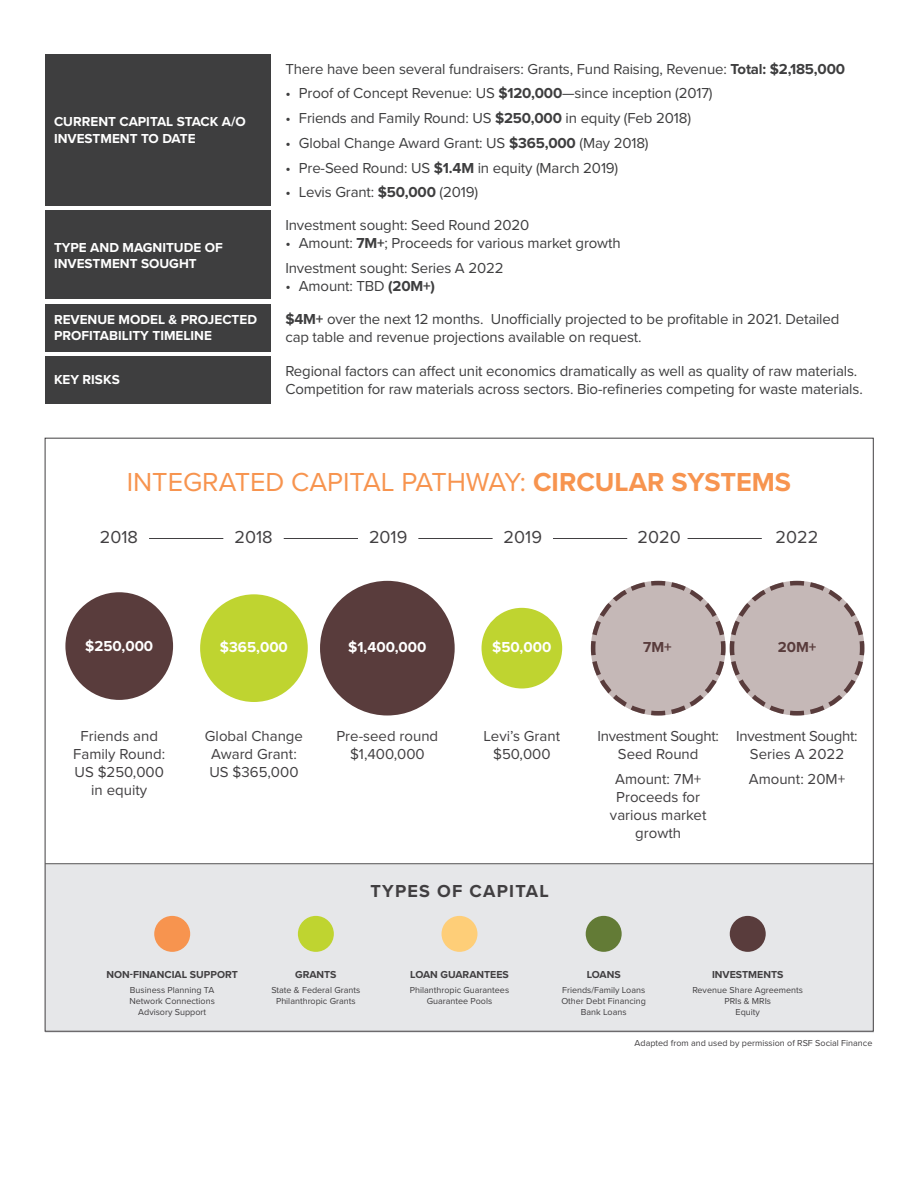
<style>
.page{position:relative;width:918px;height:1188px;background:#fff}
.page>*{position:absolute;margin:0;border:0;box-sizing:border-box;transform-origin:0 0}
.t1{font:27px "Proxima Nova";color:#f7944f}
.t2{font:18px "Proxima Nova";color:#413f41}
.t3{font:700 18px "Proxima Nova";letter-spacing:.07em;color:#413f41}
.t4{font:15px/18px "Proxima Nova";letter-spacing:-.01em;color:#3e3e3f}
.t5{font:15px/18px "Proxima Nova";color:#413f41;text-align:center}
.t6{font:15px/18px "Proxima Nova";letter-spacing:-.02em;color:#413f41;text-align:center}
.t7{font:700 15px "Proxima Nova";color:#fff}
.t8{font:700 15px "Proxima Nova";color:#593c3c}
.t9{font:700 13.5px/16.2px "Proxima Nova";color:#fff}
.t10{font:700 10.5px "Proxima Nova";color:#413f41}
.t11{font:9px/10.8px "Proxima Nova";color:#413f41;text-align:center}
.s1{font-weight:700}
</style>
<div class="page">
<div style="left:45px;top:865px;width:829px;height:167px;background:#e6e7e9"></div>
<div style="left:586px;top:916px;width:36px;height:36px;background:#637b36;border-radius:50%"></div>
<div style="left:298px;top:916px;width:36px;height:36px;background:#bfd430;border-radius:50%"></div>
<div style="left:442px;top:916px;width:35px;height:36px;background:#fece78;border-radius:50%"></div>
<div style="left:730px;top:916px;width:36px;height:36px;background:#593c3c;border-radius:50%"></div>
<div style="left:154px;top:916px;width:36px;height:36px;background:#f7944f;border-radius:50%"></div>
<hr style="left:45px;top:864px;width:828px;height:1px;background:#413f41">
<hr style="left:149px;top:538px;width:74px;height:1px;background:#413f41">
<hr style="left:284px;top:538px;width:74px;height:1px;background:#413f41">
<hr style="left:553px;top:538px;width:74px;height:1px;background:#413f41">
<hr style="left:418px;top:538px;width:75px;height:1px;background:#413f41">
<hr style="left:688px;top:538px;width:74px;height:1px;background:#413f41">
<div style="left:482px;top:608px;width:80px;height:80px;background:#bfd430;border-radius:50%"></div>
<div style="left:65px;top:592px;width:108px;height:108px;background:#593c3c;border-radius:50%"></div>
<div style="left:200px;top:594px;width:108px;height:108px;background:#bfd430;border-radius:50%"></div>
<div style="left:320px;top:581px;width:135px;height:135px;background:#593c3c;border-radius:50%"></div>
<svg style="left:590px;top:580px;width:275px;height:136px"></svg>
<div style="left:45px;top:54px;width:225px;height:152px;background:#3e3e3f"></div>
<div style="left:45px;top:211px;width:225px;height:88px;background:#3e3e3f"></div>
<div style="left:45px;top:304px;width:225px;height:47px;background:#3e3e3f"></div>
<div style="left:45px;top:356px;width:225px;height:47px;background:#3e3e3f"></div>
<p class="t9" style="left:54px;top:113px;width:193px">CURRENT CAPITAL STACK A/O<br>INVESTMENT TO DATE</p>
<p class="t9" style="left:54px;top:239px;width:170px">TYPE AND MAGNITUDE OF<br>INVESTMENT SOUGHT</p>
<p class="t4" style="left:285px;top:59px;width:561px">There have been several fundraisers: Grants, Fund Raising, Revenue: <span class="s1">Total: $2,185,000</span></p>
<p class="t4" style="left:285px;top:84px;width:429px">• Proof of Concept Revenue: US <span class="s1">$120,000</span>—since inception (2017)</p>
<p class="t4" style="left:285px;top:108px;width:407px">• Friends and Family Round: US <span class="s1">$250,000</span> in equity (Feb 2018)</p>
<p class="t4" style="left:285px;top:133px;width:365px">• Global Change Award Grant: US <span class="s1">$365,000</span> (May 2018)</p>
<p class="t4" style="left:285px;top:158px;width:334px">• Pre-Seed Round: US <span class="s1">$1.4M</span> in equity (March 2019)</p>
<p class="t4" style="left:285px;top:183px;width:194px">• Levis Grant: <span class="s1">$50,000</span> (2019)</p>
<p class="t4" style="left:285px;top:215px;width:246px">Investment sought: Seed Round 2020</p>
<p class="t4" style="left:285px;top:230px;width:337px;line-height:24.8px">• Amount: <span class="s1">7M+</span>; Proceeds for various market growth<br>Investment sought: Series A 2022</p>
<p class="t4" style="left:285px;top:276px;width:151px">• Amount: TBD <span class="s1">(20M+)</span></p>
<p class="t9" style="left:54px;top:311px;width:205px">REVENUE MODEL &amp; PROJECTED<br>PROFITABILITY TIMELINE</p>
<p class="t4" style="left:285px;top:309px;width:556px"><span class="s1">$4M+</span> over the next 12 months. Unofficially projected to be profitable in 2021. Detailed cap table and revenue projections available on request.</p>
<p class="t9" style="left:54px;top:371px;width:67px">KEY RISKS</p>
<p class="t4" style="left:285px;top:361px;width:579px">Regional factors can affect unit economics dramatically as well as quality of raw materials.<br>Competition for raw materials across sectors. Bio-refineries competing for waste materials.</p>
<h1 class="t1" style="left:127px;top:462px;width:666px">INTEGRATED CAPITAL PATHWAY: <span class="s1">CIRCULAR SYSTEMS</span></h1>
<p class="t2" style="left:100px;top:524px;width:40px">2018</p>
<p class="t2" style="left:234px;top:524px;width:40px">2018</p>
<p class="t2" style="left:369px;top:524px;width:40px">2019</p>
<p class="t2" style="left:504px;top:524px;width:40px">2019</p>
<p class="t2" style="left:637px;top:524px;width:45px">2020</p>
<p class="t2" style="left:776px;top:524px;width:44px">2022</p>
<p class="t7" style="left:85px;top:635px;width:70px">$250,000</p>
<p class="t7" style="left:220px;top:636px;width:69px">$365,000</p>
<p class="t7" style="left:348px;top:636px;width:80px">$1,400,000</p>
<p class="t7" style="left:492px;top:636px;width:61px">$50,000</p>
<p class="t8" style="left:643px;top:636px;width:30px">7M+</p>
<p class="t8" style="left:778px;top:636px;width:40px">20M+</p>
<p class="t5" style="left:73px;top:726px;width:94px">Friends and<br>Family Round:<br>US $250,000 in equity</p>
<p class="t5" style="left:205px;top:726px;width:100px;text-align:left">Global Change<br>Award Grant:<br>US $365,000</p>
<p class="t5" style="left:336px;top:726px;width:103px">Pre-seed round $1,400,000</p>
<p class="t5" style="left:484px;top:726px;width:78px">Levi’s Grant $50,000</p>
<p class="t3" style="left:370px;top:878px;width:180px">TYPES OF CAPITAL</p>
<p class="t6" style="left:598px;top:726px;width:123px">Investment Sought:<br>Seed Round</p>
<p class="t5" style="left:610px;top:769px;width:98px">Amount: 7M+<br>Proceeds for various market growth</p>
<p class="t6" style="left:736px;top:726px;width:123px">Investment Sought:<br>Series A 2022</p>
<p class="t5" style="left:749px;top:769px;width:98px">Amount: 20M+</p>
<p class="t10" style="left:107px;top:967px;width:133px">NON-FINANCIAL SUPPORT</p>
<p class="t11" style="left:130px;top:985px;width:87px">Business Planning TA<br>Network Connections<br>Advisory Support</p>
<p class="t10" style="left:295px;top:967px;width:43px">GRANTS</p>
<p class="t11" style="left:271px;top:985px;width:90px">State &amp; Federal Grants<br>Philanthropic Grants</p>
<p class="t10" style="left:410px;top:967px;width:100px">LOAN GUARANTEES</p>
<p class="t11" style="left:410px;top:985px;width:101px">Philanthropic Guarantees<br>Guarantee Pools</p>
<p class="t10" style="left:587px;top:967px;width:36px">LOANS</p>
<p class="t11" style="left:561px;top:985px;width:86px">Friends/Family Loans<br>Other Debt Financing<br>Bank Loans</p>
<p class="t10" style="left:712px;top:967px;width:73px">INVESTMENTS</p>
<p class="t11" style="left:692px;top:985px;width:112px">Revenue Share Agreements<br>PRIs &amp; MRIs<br>Equity</p>
<p class="t11" style="left:635px;top:1037px;width:239px">Adapted from and used by permission of RSF Social Finance</p>
</div>
